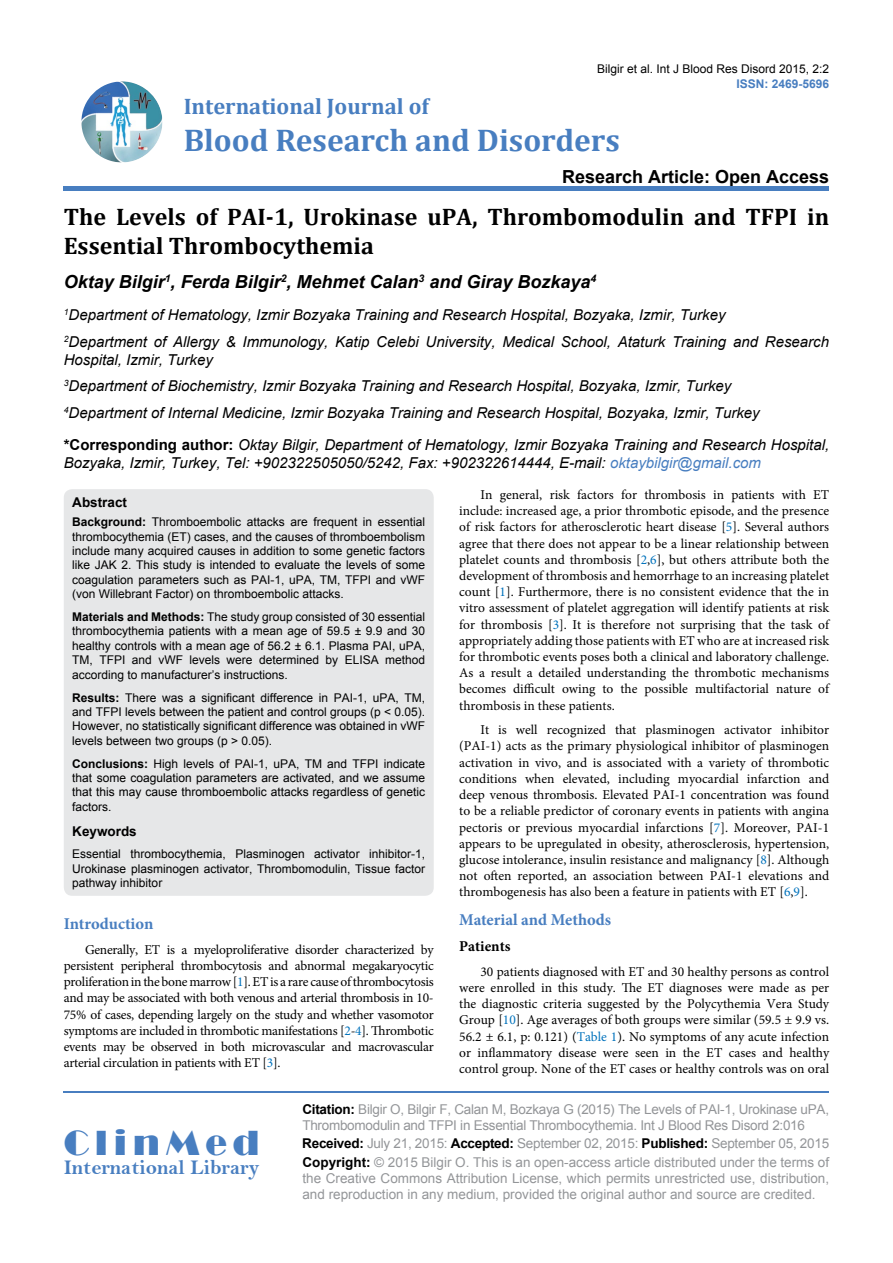
<style>
.page{position:relative;width:893px;height:1263px;background:#fff}
.page>*{position:absolute;margin:0;border:0;box-sizing:border-box;transform-origin:0 0}
.t1{font:36px "Broadway";letter-spacing:.16em;color:#487ec0}
.t2{font:700 31.5px "Cambria";color:#487ec0}
.t3{font:700 24px/28.8px "Cambria";color:#000}
.t4{font:700 22.5px "Cambria";color:#487ec0}
.t5{font:21px "Bell MT Bold";color:#487ec0}
.t6{font:italic 700 18px "Arial";color:#000}
.t7{font:700 18px "Arial";color:#000}
.t8{font:700 16.5px "Minion Pro";letter-spacing:-.005em;color:#487ec0}
.t9{font:italic 15px/26.5px "Arial";color:#000}
.t10{font:700 15px "Minion Pro";color:#000}
.t11{font:13.5px/16.2px "Minion Pro";color:#000;text-align:justify}
.t12{font:13.5px/18.3px "Arial";color:#939598}
.t13{font:13.5px/16.2px "Arial";letter-spacing:-.02em;color:#939598}
.t14{font:700 13.5px "Arial";color:#000}
.t15{font:12px/14.4px "Arial";color:#000;text-align:justify}
.t16{font:700 12px "Arial";color:#487ec0}
.s1{font-weight:700;font-style:normal}
.s2{color:#487ec0}
.s3{color:#0072bc}
.s4{font-weight:700}
.s5{font-weight:700;color:#000}
</style>
<div class="page">
<img style="left:81px;top:81px;width:81px;height:81px;border-radius:41px">
<div style="left:64px;top:186px;width:765px;height:5px;background:#487ec0"></div>
<hr style="left:64px;top:1091px;width:765px;height:2px;background:#487ec0">
<div style="left:64px;top:489px;width:370px;height:407px;background:#e6e7e8;border-radius:9px"></div>
<p class="t15" style="left:597px;top:61px;width:234px">Bilgir et al. Int J Blood Res Disord 2015, 2:2</p>
<p class="t16" style="left:736px;top:75px;width:94px">ISSN: 2469-5696</p>
<h3 class="t4" style="left:184px;top:90px;width:247px">International Journal of</h3>
<h2 class="t2" style="left:184px;top:118px;width:438px">Blood Research and Disorders</h2>
<h3 class="t7" style="left:562px;top:164px;width:269px">Research Article: Open Access</h3>
<h3 class="t3" style="left:64px;top:201px;width:767px">The Levels of PAI-1, Urokinase uPA, Thrombomodulin and TFPI in<br>Essential Thrombocythemia</h3>
<h3 class="t6" style="left:64px;top:270px;width:534px">Oktay Bilgir<sup>1</sup>, Ferda Bilgir<sup>2</sup>, Mehmet Calan<sup>3</sup> and Giray Bozkaya<sup>4</sup></h3>
<p class="t9" style="left:64px;top:302px;width:767px"><sup>1</sup>Department of Hematology, Izmir Bozyaka Training and Research Hospital, Bozyaka, Izmir, Turkey<br><sup>2</sup>Department of Allergy &amp; Immunology, Katip Celebi University, Medical School, Ataturk Training and Research</p>
<p class="t9" style="left:64px;top:346px;width:697px">Hospital, Izmir, Turkey<br><sup>3</sup>Department of Biochemistry, Izmir Bozyaka Training and Research Hospital, Bozyaka, Izmir, Turkey<br><sup>4</sup>Department of Internal Medicine, Izmir Bozyaka Training and Research Hospital, Bozyaka, Izmir, Turkey</p>
<p class="t9" style="left:64px;top:436px;width:767px;line-height:18px"><span class="s1">*Corresponding author:</span> Oktay Bilgir, Department of Hematology, Izmir Bozyaka Training and Research Hospital,<br>Bozyaka, Izmir, Turkey, Tel: +902322505050/5242, Fax: +902322614444, E-mail: <span class="s2">oktaybilgir@gmail.com</span></p>
<p class="t11" style="left:459px;top:487px;width:371px;text-indent:21px">In general, risk factors for thrombosis in patients with ET include: increased age, a prior thrombotic episode, and the presence of risk factors for atherosclerotic heart disease [<span class="s3">5</span>]. Several authors agree that there does not appear to be a linear relationship between platelet counts and thrombosis [<span class="s3">2</span>,<span class="s3">6</span>], but others attribute both the development of thrombosis and hemorrhage to an increasing platelet count [<span class="s3">1</span>]. Furthermore, there is no consistent evidence that the in vitro assessment of platelet aggregation will identify patients at risk for thrombosis [<span class="s3">3</span>]. It is therefore not surprising that the task of appropriately adding those patients with ET who are at increased risk for thrombotic events poses both a clinical and laboratory challenge.<br>As a result a detailed understanding the thrombotic mechanisms becomes difficult owing to the possible multifactorial nature of thrombosis in these patients.</p>
<p class="t11" style="left:459px;top:722px;width:371px;text-indent:21px">It is well recognized that plasminogen activator inhibitor (PAI-1) acts as the primary physiological inhibitor of plasminogen activation in vivo, and is associated with a variety of thrombotic conditions when elevated, including myocardial infarction and deep venous thrombosis. Elevated PAI-1 concentration was found to be a reliable predictor of coronary events in patients with angina pectoris or previous myocardial infarctions [<span class="s3">7</span>]. Moreover, PAI-1 appears to be upregulated in obesity, atherosclerosis, hypertension, glucose intolerance, insulin resistance and malignancy [<span class="s3">8</span>]. Although not often reported, an association between PAI-1 elevations and thrombogenesis has also been a feature in patients with ET [<span class="s3">6</span>,<span class="s3">9</span>].</p>
<p class="t8" style="left:459px;top:908px;width:154px">Material and Methods</p>
<p class="t10" style="left:459px;top:936px;width:53px">Patients</p>
<p class="t11" style="left:459px;top:963px;width:371px;text-indent:21px">30 patients diagnosed with ET and 30 healthy persons as control were enrolled in this study. The ET diagnoses were made as per the diagnostic criteria suggested by the Polycythemia Vera Study Group [<span class="s3">10</span>]. Age averages of both groups were similar (59.5 ± 9.9 vs.<br>56.2 ± 6.1, p: 0.121) (<span class="s3">Table 1</span>). No symptoms of any acute infection or inflammatory disease were seen in the ET cases and healthy control group. None of the ET cases or healthy controls was on oral</p>
<p class="t14" style="left:72px;top:494px;width:56px">Abstract</p>
<p class="t15" style="left:72px;top:515px;width:354px"><span class="s4">Background:</span> Thromboembolic attacks are frequent in essential thrombocythemia (ET) cases, and the causes of thromboembolism include many acquired causes in addition to some genetic factors like JAK 2. This study is intended to evaluate the levels of some coagulation parameters such as PAI-1, uPA, TM, TFPI and vWF (von Willebrant Factor) on thromboembolic attacks.</p>
<p class="t15" style="left:72px;top:610px;width:354px"><span class="s4">Materials and Methods:</span> The study group consisted of 30 essential thrombocythemia patients with a mean age of 59.5 ± 9.9 and 30 healthy controls with a mean age of 56.2 ± 6.1. Plasma PAI, uPA, TM, TFPI and vWF levels were determined by ELISA method according to manufacturer’s instructions.</p>
<p class="t15" style="left:72px;top:690px;width:354px"><span class="s4">Results:</span> There was a significant difference in PAI-1, uPA, TM, and TFPI levels between the patient and control groups (p &lt; 0.05).<br>However, no statistically significant difference was obtained in vWF levels between two groups (p &gt; 0.05).</p>
<p class="t15" style="left:72px;top:756px;width:354px"><span class="s4">Conclusions:</span> High levels of PAI-1, uPA, TM and TFPI indicate that some coagulation parameters are activated, and we assume that this may cause thromboembolic attacks regardless of genetic factors.</p>
<p class="t14" style="left:72px;top:822px;width:66px">Keywords</p>
<p class="t15" style="left:72px;top:847px;width:354px">Essential thrombocythemia, Plasminogen activator inhibitor-1, Urokinase plasminogen activator, Thrombomodulin, Tissue factor pathway inhibitor</p>
<p class="t8" style="left:64px;top:912px;width:91px">Introduction</p>
<p class="t11" style="left:64px;top:941px;width:371px;text-indent:21px">Generally, ET is a myeloproliferative disorder characterized by persistent peripheral thrombocytosis and abnormal megakaryocytic proliferation in the bone marrow [<span class="s3">1</span>]. ET is a rare cause of thrombocytosis and may be associated with both venous and arterial thrombosis in 10- 75% of cases, depending largely on the study and whether vasomotor symptoms are included in thrombotic manifestations [<span class="s3">2</span>-<span class="s3">4</span>]. Thrombotic events may be observed in both microvascular and macrovascular arterial circulation in patients with ET [<span class="s3">3</span>].</p>
<h1 class="t1" style="left:64px;top:1122px;width:197px">ClinMed</h1>
<h3 class="t5" style="left:64px;top:1155px;width:197px">International Library</h3>
<p class="t13" style="left:302px;top:1101px;width:528px"><span class="s5">Citation:</span> Bilgir O, Bilgir F, Calan M, Bozkaya G (2015) The Levels of PAI-1, Urokinase uPA,<br>Thrombomodulin and TFPI in Essential Thrombocythemia. Int J Blood Res Disord 2:016</p>
<p class="t12" style="left:302px;top:1135px;width:528px"><span class="s5">Received:</span> July 21, 2015: <span class="s5">Accepted:</span> September 02, 2015: <span class="s5">Published:</span> September 05, 2015<br><span class="s5">Copyright:</span> © 2015 Bilgir O. This is an open-access article distributed under the terms of</p>
<p class="t12" style="left:302px;top:1170px;width:528px;line-height:16.2px">the Creative Commons Attribution License, which permits unrestricted use, distribution, and reproduction in any medium, provided the original author and source are credited.</p>
</div>
